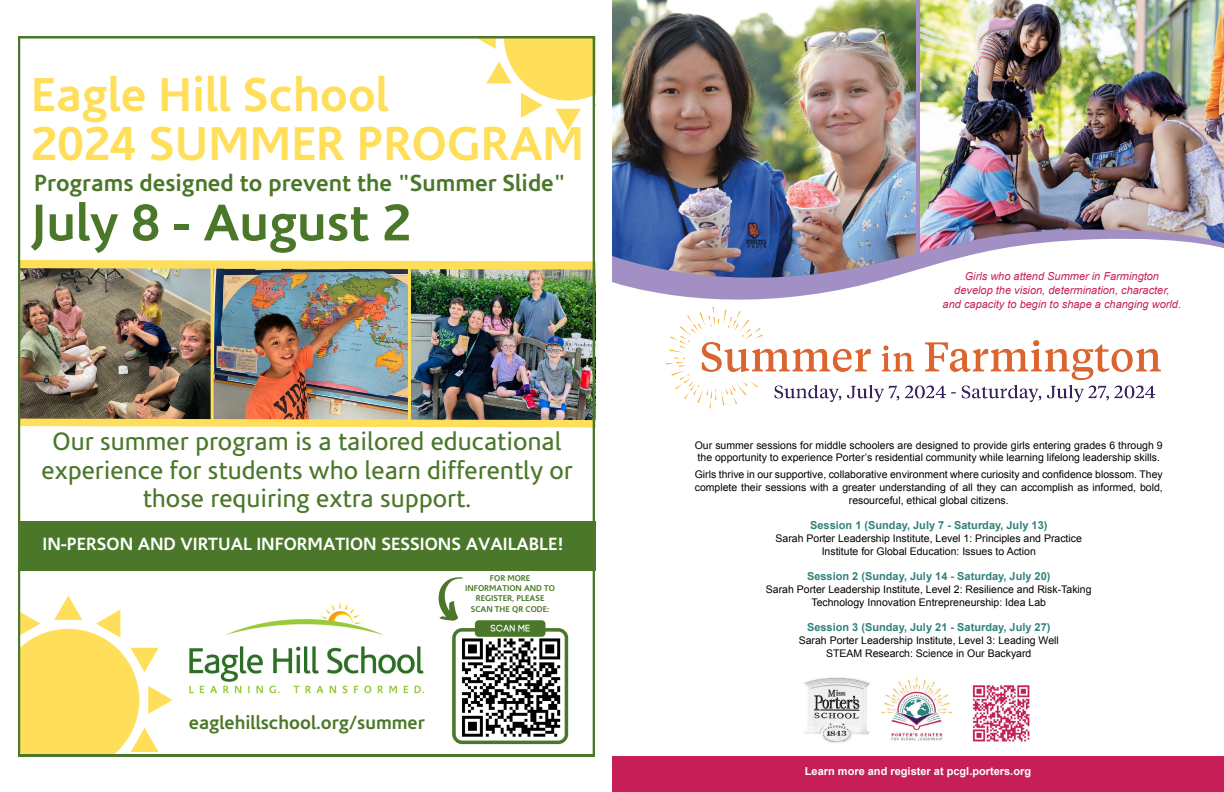
<style>
.page{position:relative;width:1224px;height:792px;background:#fff}
.page>*{position:absolute;margin:0;border:0;box-sizing:border-box;transform-origin:0 0}
.t1{font:700 52.2px "Corisande";color:#4a7729}
.t2{font:700 48px/49.5px "Corisande";color:#ffde59}
.t3{font:25.5px/28.5px "Corisande OT";color:#4a7729;text-align:center}
.t4{font:700 23.5px "Corisande";color:#4a7729}
.t5{font:700 18.9px "Corisande";color:#4a7729}
.t6{font:700 17.9px "Corisande";color:#fff}
.t7{font:700 11px "Arial";color:#31827b}
.t8{font:italic 11px/14px "Arial";color:#c61e57;text-align:center}
.t9{font:700 11px "Arial";color:#fff}
.t10{font:10.5px/12.6px "Arial";color:#000;text-align:center}
.t11{font:700 8.5px/10.4px "Corisande";color:#4a7729;text-align:center}
</style>
<div class="page">
<svg style="left:885px;top:0;width:62px;height:272px"></svg>
<img style="left:612px;top:0;width:304px;height:229px">
<img style="left:920px;top:0;width:304px;height:229px">
<img style="left:612px;top:236px;width:612px;height:55px">
<img style="left:804px;top:677px;width:226px;height:66px">
<div style="left:612px;top:756px;width:612px;height:36px;background:#c61e57"></div>
<img style="left:649px;top:291px;width:512px;height:118px">
<img style="left:18px;top:36px;width:577px;height:720px">
<hr style="left:211px;top:266px;width:3px;height:157px;background:#ffde59">
<hr style="left:408px;top:268px;width:3px;height:156px;background:#ffde59">
<h2 class="t2" style="left:31px;top:70px;width:554px">Eagle Hill School<br>2024 SUMMER PROGRAM</h2>
<h3 class="t4" style="left:34px;top:170px;width:533px">Programs designed to prevent the "Summer Slide"</h3>
<h1 class="t1" style="left:31px;top:192px;width:381px">July 8 - August 2</h1>
<h3 class="t3" style="left:42px;top:428px;width:533px">Our summer program is a tailored educational experience for students who learn differently or those requiring extra support.</h3>
<h3 class="t6" style="left:42px;top:534px;width:523px">IN-PERSON AND VIRTUAL INFORMATION SESSIONS AVAILABLE!</h3>
<p class="t11" style="left:465px;top:573px;width:91px">FOR MORE<br>INFORMATION AND TO<br>REGISTER, PLEASE<br>SCAN THE QR CODE:</p>
<h3 class="t5" style="left:189px;top:712px;width:237px">eaglehillschool.org/summer</h3>
<p class="t8" style="left:943px;top:269px;width:240px">Girls who attend Summer in Farmington<br>develop the vision, determination, character,<br>and capacity to begin to shape a changing world.</p>
<p class="t10" style="left:695px;top:439px;width:469px;text-align:left">Our summer sessions for middle schoolers are designed to provide girls entering grades 6 through 9 the opportunity to experience Porter’s residential community while learning lifelong leadership skills.</p>
<p class="t10" style="left:695px;top:468px;width:470px">Girls thrive in our supportive, collaborative environment where curiosity and confidence blossom. They complete their sessions with a greater understanding of all they can accomplish as informed, bold, resourceful, ethical global citizens.</p>
<p class="t7" style="left:810px;top:518px;width:239px">Session 1 (Sunday, July 7 - Saturday, July 13)</p>
<p class="t10" style="left:776px;top:532px;width:308px">Sarah Porter Leadership Institute, Level 1: Principles and Practice<br>Institute for Global Education: Issues to Action</p>
<p class="t7" style="left:807px;top:569px;width:245px">Session 2 (Sunday, July 14 - Saturday, July 20)</p>
<p class="t10" style="left:766px;top:583px;width:327px">Sarah Porter Leadership Institute, Level 2: Resilience and Risk-Taking<br>Technology Innovation Entrepreneurship: Idea Lab</p>
<p class="t7" style="left:807px;top:620px;width:245px">Session 3 (Sunday, July 21 - Saturday, July 27)</p>
<p class="t10" style="left:799px;top:634px;width:262px">Sarah Porter Leadership Institute, Level 3: Leading Well<br>STEAM Research: Science in Our Backyard</p>
<p class="t9" style="left:805px;top:763px;width:228px">Learn more and register at pcgl.porters.org</p>
</div>
